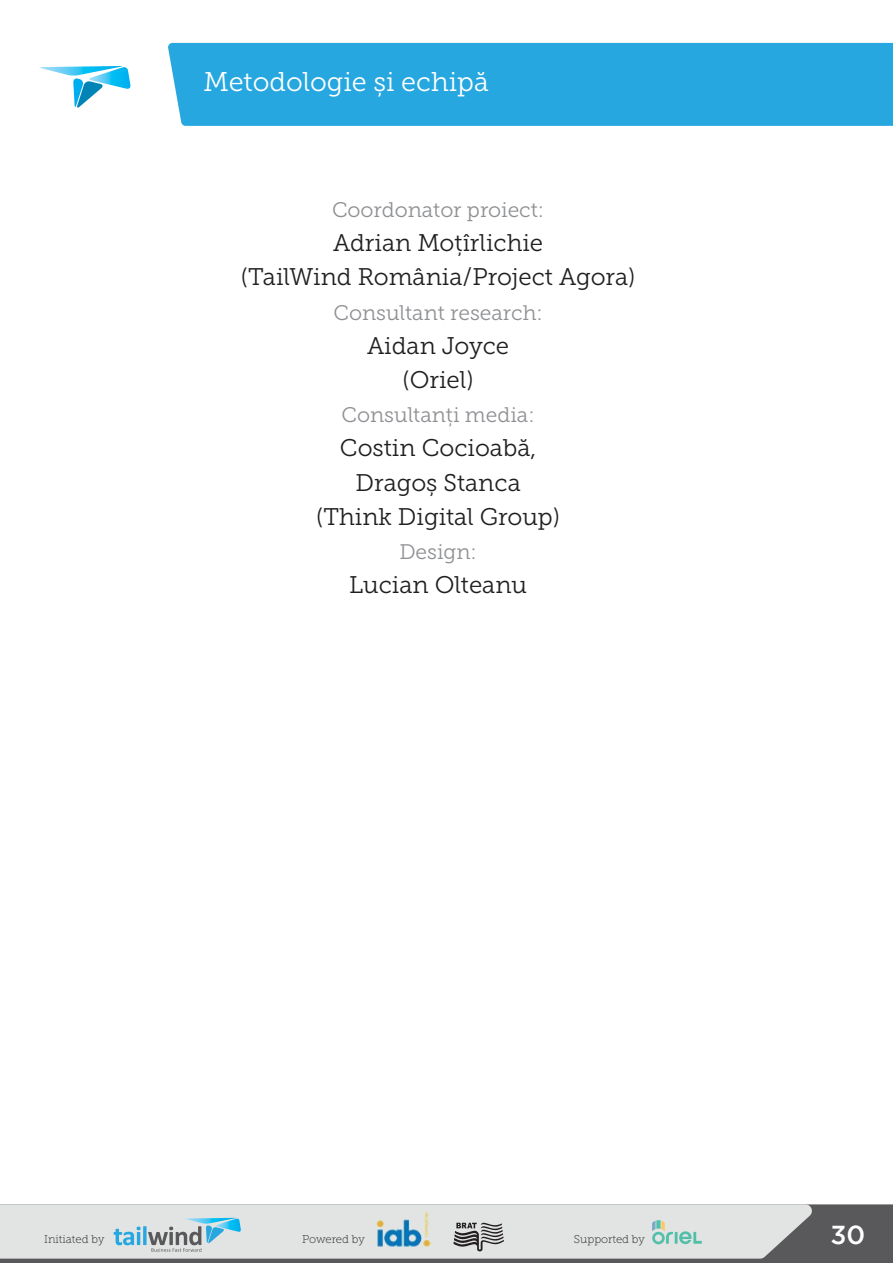
<style>
.page{position:relative;width:893px;height:1263px;background:#fff}
.page>*{position:absolute;margin:0;border:0;box-sizing:border-box;transform-origin:0 0}
.t1{font:27px "Museo Slab 300";color:#fff}
.t2{font:500 25.95px "Gotham";color:#fff}
.t3{font:24px/34.2px "Museo Slab 300";color:#211e1e;text-align:center}
.t4{font:21px "Museo Slab 300";color:#8e9093}
.t5{font:11.4px "Museo Slab 100";color:#211e1e}
</style>
<div class="page">
<svg style="left:0;top:1204px;width:893px;height:59px;background:#616163"></svg>
<svg style="left:0;top:1204px;width:814px;height:54px;background:#d4d9da"></svg>
<img style="left:373px;top:1206px;width:59px;height:44px">
<div style="left:168px;top:43px;width:725px;height:83px;background:#26a7df"></div>
<img style="left:91px;top:67px;width:40px;height:22px">
<svg style="left:73px;top:78px;width:30px;height:30px"></svg>
<img style="left:40px;top:66px;width:83px;height:10px">
<p class="t1" style="left:204px;top:67px;width:287px">Metodologie și echipă</p>
<p class="t4" style="left:332px;top:198px;width:214px">Coordonator proiect:</p>
<p class="t3" style="left:241px;top:226px;width:396px">Adrian Moțîrlichie<br>(TailWind România/Project Agora)</p>
<p class="t4" style="left:333px;top:301px;width:211px">Consultant research:</p>
<p class="t3" style="left:367px;top:329px;width:144px">Aidan Joyce (Oriel)</p>
<p class="t4" style="left:342px;top:403px;width:195px">Consultanți media:</p>
<p class="t3" style="left:316px;top:431px;width:245px">Costin Cocioabă,<br>Dragoș Stanca (Think Digital Group)</p>
<p class="t4" style="left:399px;top:540px;width:79px">Design:</p>
<p class="t3" style="left:349px;top:568px;width:179px">Lucian Olteanu</p>
<p class="t5" style="left:44px;top:1233px;width:62px">Initiated by</p>
<p class="t5" style="left:302px;top:1233px;width:64px">Powered by</p>
<p class="t5" style="left:574px;top:1233px;width:72px">Supported by</p>
<p class="t2" style="left:830px;top:1220px;width:36px">30</p>
</div>
